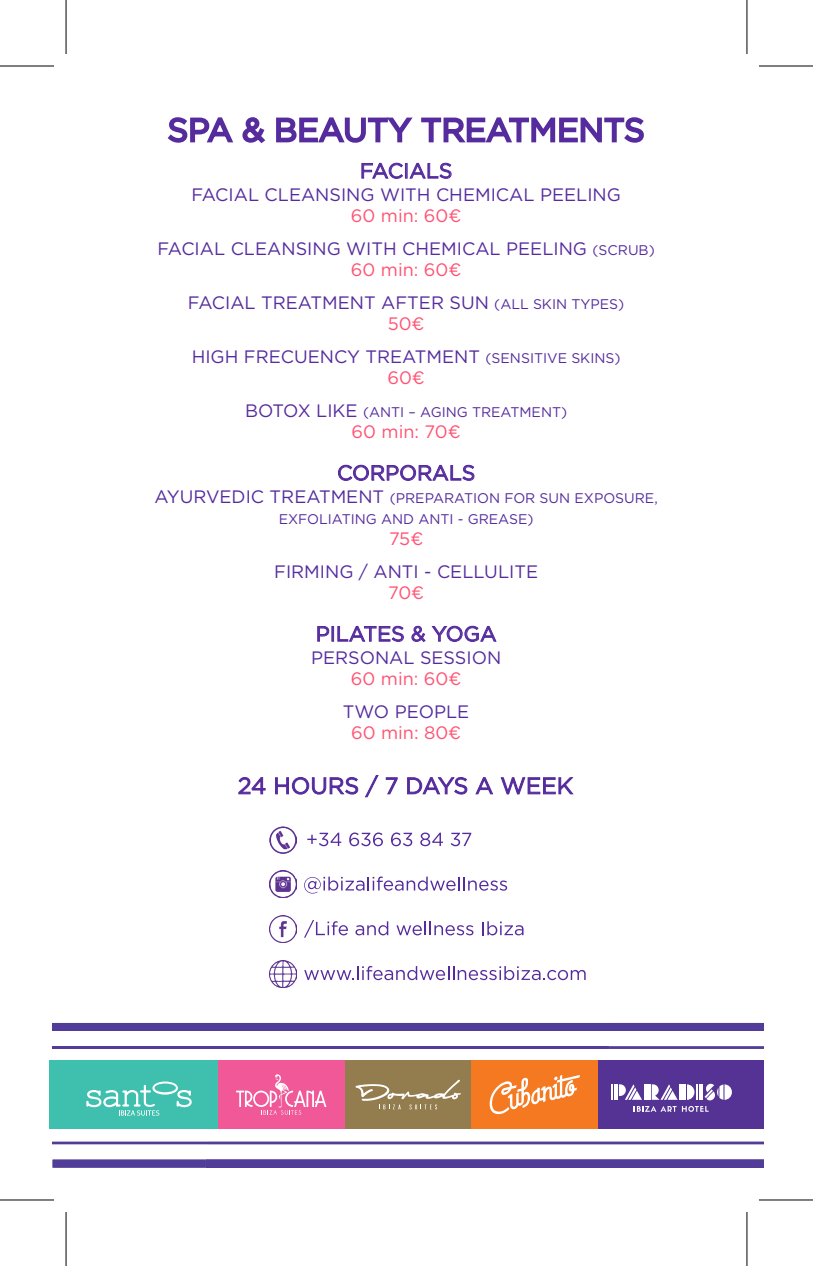
<style>
.page{position:relative;width:813px;height:1266px;background:#fff}
.page>*{position:absolute;margin:0;border:0;box-sizing:border-box;transform-origin:0 0}
.t1{font:21px "Gotham";color:#552b9d}
.t2{font:18px/33px "Gotham";color:#552b9d;text-align:center}
.t3{font:18px "Gotham";color:#ff5373}
.t4{font:14px/21px "Gotham";color:#552b9d;text-align:center}
.s1{color:#ff5373}
.s2{font-size:14px}
.s3{font-size:18px}
</style>
<div class="page">
<svg style="left:167px;top:117px;width:67px;height:26px"></svg>
<svg style="left:242px;top:117px;width:24px;height:27px"></svg>
<svg style="left:276px;top:117px;width:368px;height:26px"></svg>
<svg style="left:361px;top:162px;width:91px;height:17px"></svg>
<svg style="left:338px;top:464px;width:137px;height:17px"></svg>
<svg style="left:317px;top:626px;width:12px;height:16px"></svg>
<div style="left:331px;top:626px;width:3px;height:16px;border:1px solid #552b9d"></div>
<svg style="left:337px;top:625px;width:67px;height:17px"></svg>
<svg style="left:411px;top:625px;width:86px;height:17px"></svg>
<div style="left:50px;top:1060px;width:168px;height:68px;background:#3fbfae"></div>
<div style="left:597px;top:1060px;width:166px;height:68px;background:#553394"></div>
<div style="left:218px;top:1060px;width:126px;height:68px;background:#f05897"></div>
<div style="left:344px;top:1060px;width:127px;height:68px;background:#937c4d"></div>
<div style="left:471px;top:1060px;width:127px;height:68px;background:#f47921"></div>
<svg style="left:86px;top:1081px;width:106px;height:34px"></svg>
<svg style="left:236px;top:1074px;width:90px;height:41px"></svg>
<svg style="left:355px;top:1080px;width:106px;height:29px"></svg>
<svg style="left:489px;top:1075px;width:91px;height:39px"></svg>
<svg style="left:633px;top:1106px;width:75px;height:6px"></svg>
<hr style="left:699px;top:1084px;width:3px;height:16px;background:#fff">
<hr style="left:681px;top:1084px;width:4px;height:16px;background:#fff">
<svg style="left:687px;top:1084px;width:11px;height:16px"></svg>
<svg style="left:614px;top:1084px;width:3px;height:16px"></svg>
<hr style="left:646px;top:1084px;width:4px;height:16px;background:#fff">
<svg style="left:611px;top:1084px;width:1px;height:16px"></svg>
<svg style="left:618px;top:1084px;width:27px;height:16px"></svg>
<svg style="left:651px;top:1084px;width:29px;height:16px"></svg>
<svg style="left:704px;top:1084px;width:27px;height:16px"></svg>
<svg style="left:304px;top:876px;width:203px;height:17px"></svg>
<img style="left:269px;top:871px;width:27px;height:27px">
<img style="left:269px;top:960px;width:27px;height:27px">
<svg style="left:304px;top:920px;width:44px;height:18px"></svg>
<svg style="left:355px;top:921px;width:33px;height:14px"></svg>
<svg style="left:396px;top:921px;width:77px;height:14px"></svg>
<svg style="left:482px;top:921px;width:41px;height:14px"></svg>
<img style="left:269px;top:915px;width:27px;height:27px">
<svg style="left:307px;top:833px;width:34px;height:13px"></svg>
<svg style="left:349px;top:832px;width:34px;height:14px"></svg>
<svg style="left:391px;top:832px;width:21px;height:14px"></svg>
<svg style="left:420px;top:832px;width:23px;height:14px"></svg>
<svg style="left:450px;top:833px;width:21px;height:13px"></svg>
<img style="left:269px;top:826px;width:27px;height:27px">
<hr style="left:52px;top:1046px;width:557px;height:3px;background:#513d99">
<div style="left:52px;top:1023px;width:558px;height:8px;background:#513d99"></div>
<div style="left:610px;top:1023px;width:153px;height:8px;background:#513d99"></div>
<hr style="left:609px;top:1046px;width:154px;height:3px;background:#513d99">
<hr style="left:207px;top:1142px;width:556px;height:2px;background:#513d99">
<div style="left:205px;top:1159px;width:558px;height:8px;background:#513d99"></div>
<div style="left:53px;top:1159px;width:152px;height:8px;background:#513d99"></div>
<hr style="left:52px;top:1142px;width:155px;height:2px;background:#513d99">
<svg style="left:238px;top:777px;width:28px;height:18px"></svg>
<svg style="left:275px;top:777px;width:83px;height:18px"></svg>
<svg style="left:365px;top:775px;width:14px;height:23px"></svg>
<svg style="left:385px;top:777px;width:13px;height:18px"></svg>
<svg style="left:407px;top:777px;width:60px;height:18px"></svg>
<svg style="left:475px;top:777px;width:19px;height:18px"></svg>
<svg style="left:500px;top:777px;width:74px;height:18px"></svg>
<svg style="left:304px;top:966px;width:281px;height:14px"></svg>
<hr style="left:0;top:66px;width:54px;height:1px;background:#000">
<hr style="left:758px;top:66px;width:54px;height:1px;background:#000">
<hr style="left:0;top:1200px;width:54px;height:1px;background:#000">
<hr style="left:758px;top:1200px;width:54px;height:1px;background:#000">
<hr style="left:66px;top:0;width:1px;height:54px;background:#000">
<hr style="left:66px;top:1212px;width:1px;height:54px;background:#000">
<hr style="left:746px;top:0;width:1px;height:54px;background:#000">
<hr style="left:746px;top:1212px;width:1px;height:54px;background:#000">
<p class="t1" style="left:360px;top:157px;width:94px">FACIALS</p>
<p class="t2" style="left:191px;top:178px;width:431px">FACIAL CLEANSING WITH CHEMICAL PEELING</p>
<p class="t2" style="left:157px;top:199px;width:498px"><span class="s1">60 min: 60€<br></span>FACIAL CLEANSING WITH CHEMICAL PEELING <span class="s2">(SCRUB)</span></p>
<p class="t2" style="left:188px;top:253px;width:437px"><span class="s1">60 min: 60€<br></span>FACIAL TREATMENT AFTER SUN <span class="s2">(ALL SKIN TYPES)</span></p>
<p class="t2" style="left:192px;top:307px;width:430px"><span class="s1">50€<br></span>HIGH FRECUENCY TREATMENT <span class="s2">(SENSITIVE SKINS)</span></p>
<p class="t3" style="left:387px;top:366px;width:39px">60€</p>
<p class="t4" style="left:245px;top:401px;width:323px"><span class="s3">BOTOX LIKE</span> (ANTI – AGING TREATMENT)</p>
<p class="t3" style="left:351px;top:420px;width:111px">60 min: 70€</p>
<p class="t1" style="left:337px;top:459px;width:140px">CORPORALS</p>
<p class="t4" style="left:154px;top:487px;width:504px"><span class="s3">AYURVEDIC TREATMENT</span> (PREPARATION FOR SUN EXPOSURE,<br>EXFOLIATING AND ANTI - GREASE)</p>
<p class="t3" style="left:389px;top:527px;width:36px">75€</p>
<p class="t2" style="left:274px;top:555px;width:265px">FIRMING / ANTI - CELLULITE</p>
<p class="t3" style="left:388px;top:581px;width:38px">70€</p>
<p class="t1" style="left:315px;top:620px;width:182px">PILATES &amp; YOGA</p>
<p class="t2" style="left:311px;top:641px;width:192px">PERSONAL SESSION</p>
<p class="t3" style="left:351px;top:667px;width:112px">60 min: 60€</p>
<p class="t2" style="left:343px;top:695px;width:128px">TWO PEOPLE</p>
<p class="t3" style="left:351px;top:721px;width:112px">60 min: 80€</p>
</div>
